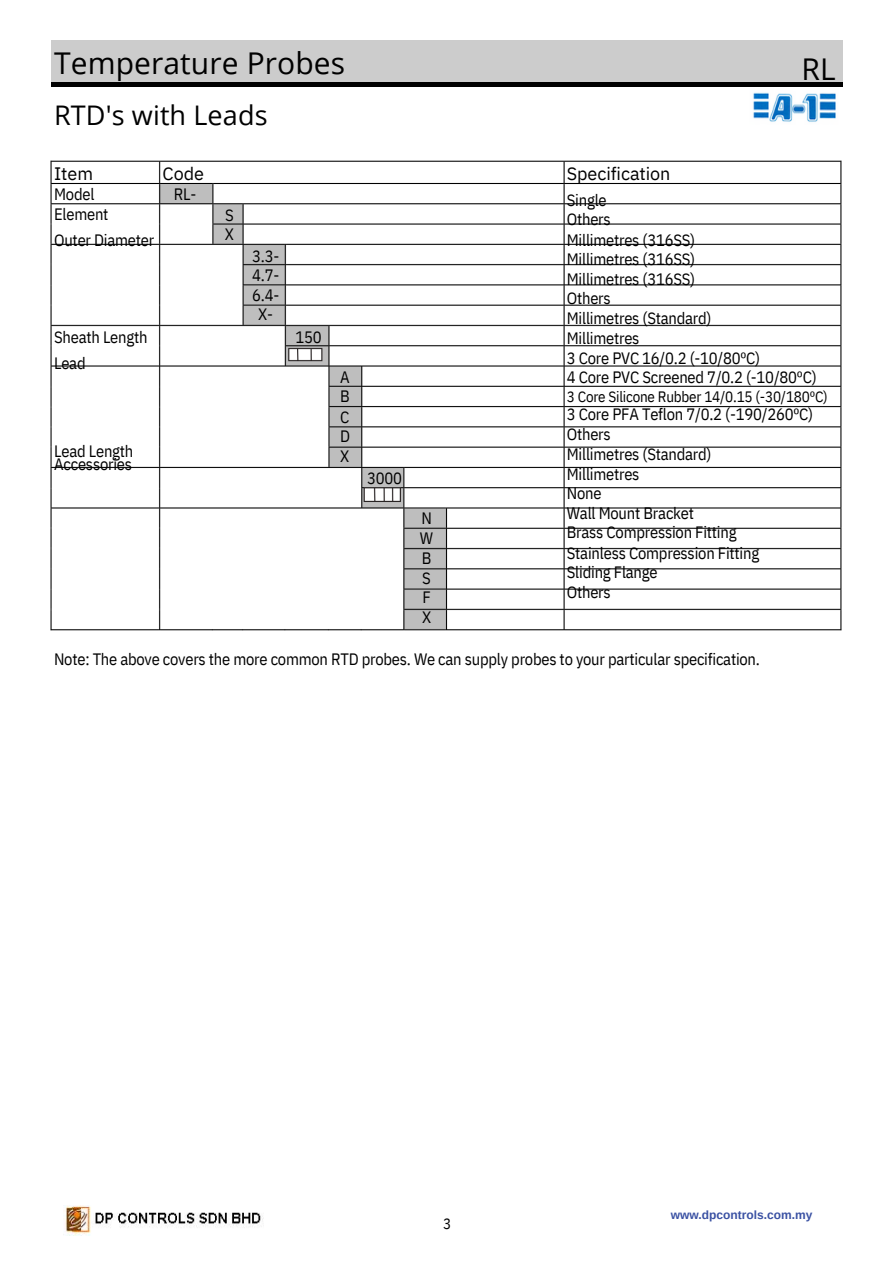
<style>
.page{position:relative;width:894px;height:1264px;background:#fff}
.page>*{position:absolute;margin:0;border:0;box-sizing:border-box;transform-origin:0 0}
.t1{font:30px "Open Sans";letter-spacing:.005em;color:#000}
.t2{font:27px "Open Sans";letter-spacing:.005em;color:#000}
.t3{font:18px "IBM Plex Sans";letter-spacing:-.005em;color:#000}
.t4{font:16.5px/19.6px "IBM Plex Sans Cond";letter-spacing:-.015em;color:#000}
.t5{font:15px "IBM Plex Sans Cond";letter-spacing:-.015em;color:#000}
.t6{font:700 12px "Arimo";color:#3a51a3}
</style>
<div class="page">
<div style="left:52px;top:40px;width:789px;height:42px;background:#ccc"></div>
<div style="left:52px;top:82px;width:789px;height:5px;background:#000"></div>
<img style="left:50px;top:160px;width:792px;height:471px">
<img style="left:65px;top:1205px;width:199px;height:30px">
<img style="left:753px;top:92px;width:83px;height:30px">
<h1 class="t1" style="left:54px;top:41px;width:292px">Temperature Probes</h1>
<h1 class="t2" style="left:54px;top:96px;width:215px">RTD's with Leads</h1>
<p class="t1" style="left:801px;top:48px;width:36px">RL</p>
<h4 class="t3" style="left:162px;top:162px;width:43px">Code</h4>
<h4 class="t3" style="left:566px;top:162px;width:105px">Specification</h4>
<h4 class="t4" style="left:566px;top:190px;width:251px">Single<br>Others<br>Millimetres (316SS)<br>Millimetres (316SS)<br>Millimetres (316SS)<br>Others<br>Millimetres (Standard)<br>Millimetres<br>3 Core PVC 16/0.2 (-10/80ºC)<br>4 Core PVC Screened 7/0.2 (-10/80ºC)</h4>
<h4 class="t5" style="left:566px;top:387px;width:262px">3 Core Silicone Rubber 14/0.15 (-30/180ºC)</h4>
<h4 class="t4" style="left:566px;top:404px;width:248px">3 Core PFA Teflon 7/0.2 (-190/260ºC)<br>Others<br>Millimetres (Standard)<br>Millimetres<br>None<br>Wall Mount Bracket<br>Brass Compression Fitting<br>Stainless Compression Fitting<br>Sliding Flange</h4>
<h3 class="t4" style="left:566px;top:582px;width:45px">Others</h3>
<p class="t3" style="left:54px;top:162px;width:40px">Item</p>
<p class="t4" style="left:54px;top:183px;width:56px;line-height:20.2px">Model<br>Element</p>
<p class="t4" style="left:54px;top:230px;width:102px">Outer Diameter</p>
<h3 class="t4" style="left:174px;top:184px;width:24px">RL-</h3>
<h3 class="t4" style="left:225px;top:205px;width:11px;line-height:19.2px">S<br>X</h3>
<h4 class="t4" style="left:252px;top:246px;width:29px;text-align:justify">3.3- 4.7- 6.4-</h4>
<h4 class="t4" style="left:258px;top:304px;width:16px">X-</h4>
<h3 class="t4" style="left:54px;top:324px;width:95px;line-height:25.8px">Sheath Length<br>Lead</h3>
<h4 class="t4" style="left:295px;top:327px;width:28px">150</h4>
<h3 class="t4" style="left:340px;top:367px;width:11px;text-align:justify">A B C</h3>
<h5 class="t4" style="left:340px;top:425px;width:11px;line-height:20.2px">D<br>X</h5>
<h4 class="t4" style="left:54px;top:444px;width:81px;line-height:13.5px">Lead Length<br>Accessories</h4>
<p class="t4" style="left:367px;top:467px;width:36px">3000</p>
<p class="t4" style="left:420px;top:508px;width:15px;text-align:justify">N W B S</p>
<p class="t4" style="left:422px;top:586px;width:11px;line-height:20.2px">F<br>X</p>
<p class="t4" style="left:54px;top:649px;width:707px">Note: The above covers the more common RTD probes. We can supply probes to your particular specification.</p>
<h2 class="t5" style="left:443px;top:1213px;width:10px">3</h2>
<p class="t6" style="left:670px;top:1208px;width:143px">www.dpcontrols.com.my</p>
</div>
